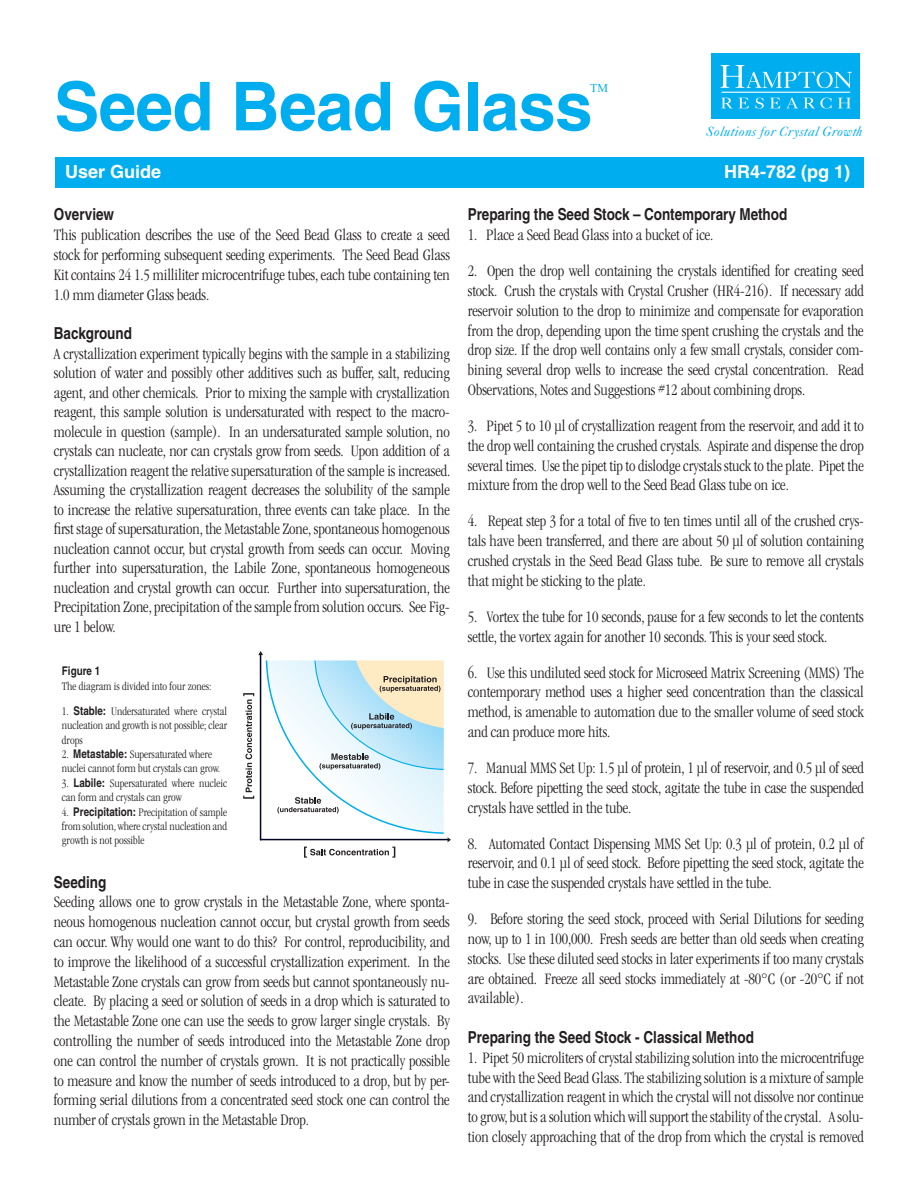
<style>
.page{position:relative;width:918px;height:1188px;background:#fff}
.page>*{position:absolute;margin:0;border:0;box-sizing:border-box;transform-origin:0 0}
.t1{font:700 67.5px "Helvetica";letter-spacing:-.01em;color:#00aeef}
.t2{font:700 18px "Helvetica";color:#fff}
.t3{font:300 condensed 16.5px/19.8px "ITC Garamond Std";letter-spacing:-.005em;color:#231f20;text-align:justify}
.t4{font:700 condensed 16.5px "Helvetica";color:#231f20}
.t5{font:italic 13.5px "Caslon Five Forty";letter-spacing:.015em;color:#00aeef}
.t6{font:300 condensed 12px/14.4px "ITC Garamond Std";color:#231f20;text-align:justify}
.t7{font:700 condensed 12px "Helvetica";color:#231f20}
.t8{font:12px "Times New Roman";color:#00aeef}
.s1{font-family:"Helvetica";font-weight:700}
</style>
<div class="page">
<div style="left:55px;top:157px;width:809px;height:30px;background:#00aeef"></div>
<div style="left:711px;top:53px;width:149px;height:66px;background:#00aeef"></div>
<svg style="left:721px;top:65px;width:131px;height:23px"></svg>
<svg style="left:722px;top:98px;width:27px;height:10px"></svg>
<svg style="left:756px;top:98px;width:8px;height:11px"></svg>
<svg style="left:770px;top:98px;width:10px;height:10px"></svg>
<svg style="left:787px;top:97px;width:11px;height:11px"></svg>
<svg style="left:804px;top:98px;width:27px;height:11px"></svg>
<svg style="left:838px;top:98px;width:13px;height:10px"></svg>
<hr style="left:722px;top:92px;width:128px;height:1px;background:#fff">
<svg style="left:243px;top:651px;width:208px;height:207px"></svg>
<div style="left:444px;top:654px;width:12px;height:180px;background:#fff"></div>
<div style="left:265px;top:647px;width:191px;height:13px;background:#fff"></div>
<p class="t1" style="left:54px;top:65px;width:540px">Seed Bead Glass</p>
<p class="t8" style="left:590px;top:79px;width:19px">TM</p>
<p class="t5" style="left:706px;top:123px;width:158px">Solutions for Crystal Growth</p>
<p class="t2" style="left:65px;top:160px;width:98px">User Guide</p>
<p class="t2" style="left:724px;top:160px;width:128px">HR4-782 (pg 1)</p>
<p class="t4" style="left:54px;top:205px;width:62px">Overview</p>
<p class="t3" style="left:54px;top:225px;width:398px">This publication describes the use of the Seed Bead Glass to create a seed stock for performing subsequent seeding experiments. The Seed Bead Glass Kit contains 24 1.5 milliliter microcentrifuge tubes, each tube containing ten 1.0 mm diameter Glass beads.</p>
<p class="t4" style="left:54px;top:323px;width:80px">Background</p>
<p class="t3" style="left:54px;top:344px;width:398px">A crystallization experiment typically begins with the sample in a stabilizing solution of water and possibly other additives such as buffer, salt, reducing agent, and other chemicals. Prior to mixing the sample with crystallization reagent, this sample solution is undersaturated with respect to the macro&shy;molecule in question (sample). In an undersaturated sample solution, no crystals can nucleate, nor can crystals grow from seeds. Upon addition of a crystallization reagent the relative supersaturation of the sample is increased.<br>Assuming the crystallization reagent decreases the solubility of the sample to increase the relative supersaturation, three events can take place. In the first stage of supersaturation, the Metastable Zone, spontaneous homogenous nucleation cannot occur, but crystal growth from seeds can occur. Moving further into supersaturation, the Labile Zone, spontaneous homogeneous nucleation and crystal growth can occur. Further into supersaturation, the Precipitation Zone, precipitation of the sample from solution occurs. See Fig&shy;ure 1 below.</p>
<p class="t7" style="left:62px;top:664px;width:40px">Figure 1</p>
<p class="t6" style="left:62px;top:679px;width:151px">The diagram is divided into four zones:</p>
<p class="t6" style="left:62px;top:704px;width:167px">1. <span class="s1">Stable:</span> Undersaturated where crystal nucleation and growth is not possible; clear drops</p>
<p class="t6" style="left:62px;top:747px;width:152px">2. <span class="s1">Metastable:</span> Supersaturated where</p>
<p class="t6" style="left:62px;top:761px;width:160px">nuclei cannot form but crystals can grow.</p>
<p class="t6" style="left:62px;top:776px;width:167px">3. <span class="s1">Labile:</span> Supersaturated where nucleic can form and crystals can grow</p>
<p class="t6" style="left:62px;top:805px;width:167px">4. <span class="s1">Precipitation:</span> Precipitation of sample from solution, where crystal nucleation and growth is not possible</p>
<p class="t4" style="left:54px;top:872px;width:54px">Seeding</p>
<p class="t3" style="left:54px;top:892px;width:398px">Seeding allows one to grow crystals in the Metastable Zone, where sponta&shy;neous homogenous nucleation cannot occur, but crystal growth from seeds can occur. Why would one want to do this? For control, reproducibility, and to improve the likelihood of a successful crystallization experiment. In the Metastable Zone crystals can grow from seeds but cannot spontaneously nu&shy;cleate. By placing a seed or solution of seeds in a drop which is saturated to the Metastable Zone one can use the seeds to grow larger single crystals. By controlling the number of seeds introduced into the Metastable Zone drop one can control the number of crystals grown. It is not practically possible to measure and know the number of seeds introduced to a drop, but by per&shy;forming serial dilutions from a concentrated seed stock one can control the number of crystals grown in the Metastable Drop.</p>
<p class="t4" style="left:468px;top:205px;width:321px">Preparing the Seed Stock – Contemporary Method</p>
<p class="t3" style="left:468px;top:225px;width:247px">1. Place a Seed Bead Glass into a bucket of ice.</p>
<p class="t3" style="left:468px;top:261px;width:398px">2. Open the drop well containing the crystals identified for creating seed stock. Crush the crystals with Crystal Crusher (HR4-216). If necessary add reservoir solution to the drop to minimize and compensate for evaporation from the drop, depending upon the time spent crushing the crystals and the drop size. If the drop well contains only a few small crystals, consider com&shy;bining several drop wells to increase the seed crystal concentration. Read Observations, Notes and Suggestions #12 about combining drops.</p>
<p class="t3" style="left:468px;top:416px;width:398px">3. Pipet 5 to 10 µl of crystallization reagent from the reservoir, and add it to the drop well containing the crushed crystals. Aspirate and dispense the drop several times. Use the pipet tip to dislodge crystals stuck to the plate. Pipet the mixture from the drop well to the Seed Bead Glass tube on ice.</p>
<p class="t3" style="left:468px;top:511px;width:398px">4. Repeat step 3 for a total of five to ten times until all of the crushed crys&shy;tals have been transferred, and there are about 50 µl of solution containing crushed crystals in the Seed Bead Glass tube. Be sure to remove all crystals that might be sticking to the plate.</p>
<p class="t3" style="left:468px;top:607px;width:398px">5. Vortex the tube for 10 seconds, pause for a few seconds to let the contents settle, the vortex again for another 10 seconds. This is your seed stock.</p>
<p class="t3" style="left:468px;top:663px;width:398px">6. Use this undiluted seed stock for Microseed Matrix Screening (MMS) The contemporary method uses a higher seed concentration than the classical method, is amenable to automation due to the smaller volume of seed stock and can produce more hits.</p>
<p class="t3" style="left:468px;top:758px;width:398px">7. Manual MMS Set Up: 1.5 µl of protein, 1 µl of reservoir, and 0.5 µl of seed stock. Before pipetting the seed stock, agitate the tube in case the suspended crystals have settled in the tube.</p>
<p class="t3" style="left:468px;top:834px;width:398px">8. Automated Contact Dispensing MMS Set Up: 0.3 µl of protein, 0.2 µl of reservoir, and 0.1 µl of seed stock. Before pipetting the seed stock, agitate the tube in case the suspended crystals have settled in the tube.</p>
<p class="t3" style="left:468px;top:909px;width:398px">9. Before storing the seed stock, proceed with Serial Dilutions for seeding now, up to 1 in 100,000. Fresh seeds are better than old seeds when creating stocks. Use these diluted seed stocks in later experiments if too many crystals are obtained. Freeze all seed stocks immediately at -80°C (or -20°C if not available).</p>
<p class="t4" style="left:468px;top:1027px;width:288px">Preparing the Seed Stock - Classical Method</p>
<p class="t3" style="left:468px;top:1048px;width:398px">1. Pipet 50 microliters of crystal stabilizing solution into the microcentrifuge tube with the Seed Bead Glass. The stabilizing solution is a mixture of sample and crystallization reagent in which the crystal will not dissolve nor continue to grow, but is a solution which will support the stability of the crystal. A solu&shy;tion closely approaching that of the drop from which the crystal is removed</p>
</div>
